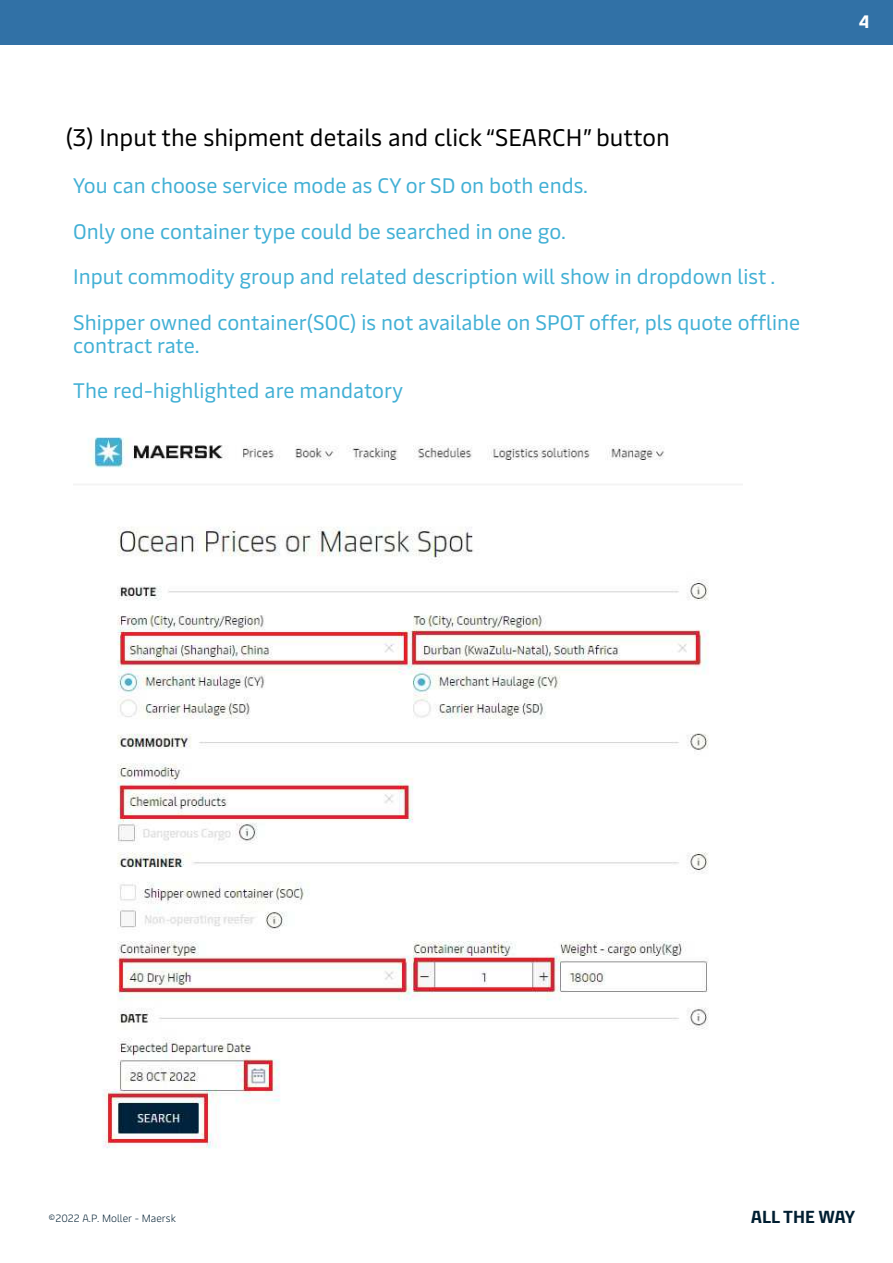
<style>
.page{position:relative;width:893px;height:1263px;background:#fff}
.page>*{position:absolute;margin:0;border:0;box-sizing:border-box;transform-origin:0 0}
.t1{font:24px "Maersk Text";color:#000}
.t2{font:21px/45.6px "Maersk Text";color:#42b0d5}
.t3{font:700 18px "Maersk Headline";color:#fff}
.t4{font:700 17.25px "Maersk Text";color:#001e31}
.t5{font:300 10.5px "Maersk Text";color:#001e31}
</style>
<div class="page">
<div style="left:0;top:0;width:893px;height:44px;background:#3171a6"></div>
<img style="left:73px;top:437px;width:670px;height:712px">
<p class="t1" style="left:66px;top:127px;width:605px">(3) Input the shipment details and click “SEARCH” button</p>
<p class="t2" style="left:73px;top:164px;width:728px">You can choose service mode as CY or SD on both ends.<br>Only one container type could be searched in one go.<br>Input commodity group and related description will show in dropdown list .<br>Shipper owned container(SOC) is not available on SPOT offer, pls quote offline</p>
<p class="t2" style="left:73px;top:324px;width:331px">contract rate.<br>The red-highlighted are mandatory</p>
<p class="t3" style="left:859px;top:12px;width:12px">4</p>
<p class="t5" style="left:48px;top:1212px;width:129px">©2022 A.P. Moller - Maersk</p>
<p class="t4" style="left:751px;top:1207px;width:106px">ALL THE WAY</p>
</div>
